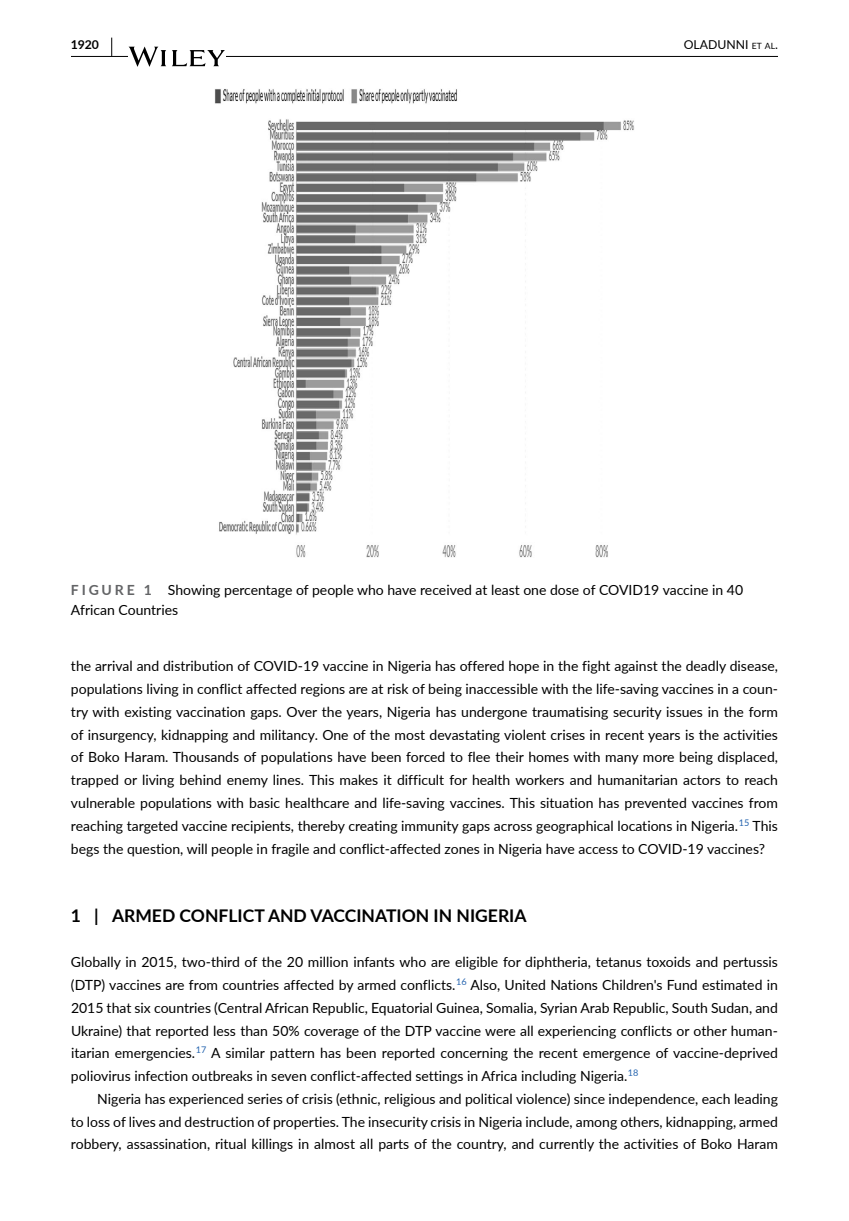
<style>
.page{position:relative;width:849px;height:1221px;background:#fff}
.page>*{position:absolute;margin:0;border:0;box-sizing:border-box;transform-origin:0 0}
.t1{font:700 17.5px "Lato";color:#000}
.t2{font:14px/22.8px "Lato";color:#000;text-align:justify}
.t3{font:12.25px "Lato";color:#000}
.t4{font:700 12.25px "Lato";color:#000}
.s1{font-size:8.58px}
.s2{font-weight:700;color:#636466}
</style>
<div class="page">
<hr style="left:71px;top:56px;width:706px;height:1px;background:#000">
<svg style="left:129px;top:47px;width:96px;height:20px"></svg>
<svg style="left:111px;top:38px;width:1px;height:18px"></svg>
<img style="left:215px;top:89px;width:419px;height:469px">
<p class="t4" style="left:71px;top:36px;width:30px">1920</p>
<p class="t3" style="left:683px;top:36px;width:96px">OLADUNNI <span class="s1">et al</span>.</p>
<p class="t2" style="left:71px;top:580px;width:673px;line-height:19.2px"><span class="s2">F I G U R E 1</span> Showing percentage of people who have received at least one dose of COVID19 vaccine in 40<br>African Countries</p>
<p class="t2" style="left:71px;top:654px;width:708px">the arrival and distribution of COVID-19 vaccine in Nigeria has offered hope in the fight against the deadly disease, populations living in conflict affected regions are at risk of being inaccessible with the life-saving vaccines in a coun&shy;try with existing vaccination gaps. Over the years, Nigeria has undergone traumatising security issues in the form of insurgency, kidnapping and militancy. One of the most devastating violent crises in recent years is the activities of Boko Haram. Thousands of populations have been forced to flee their homes with many more being displaced, trapped or living behind enemy lines. This makes it difficult for health workers and humanitarian actors to reach vulnerable populations with basic healthcare and life-saving vaccines. This situation has prevented vaccines from reaching targeted vaccine recipients, thereby creating immunity gaps across geographical locations in Nigeria. <sup>15</sup> This begs the question, will people in fragile and conflict-affected zones in Nigeria have access to COVID-19 vaccines?</p>
<p class="t1" style="left:71px;top:902px;width:457px">1 | ARMED CONFLICT AND VACCINATION IN NIGERIA</p>
<p class="t2" style="left:71px;top:950px;width:708px">Globally in 2015, two-third of the 20 million infants who are eligible for diphtheria, tetanus toxoids and pertussis (DTP) vaccines are from countries affected by armed conflicts. <sup>16</sup> Also, United Nations Children's Fund estimated in 2015 that six countries (Central African Republic, Equatorial Guinea, Somalia, Syrian Arab Republic, South Sudan, and Ukraine) that reported less than 50% coverage of the DTP vaccine were all experiencing conflicts or other human&shy;itarian emergencies. <sup>17</sup> A similar pattern has been reported concerning the recent emergence of vaccine-deprived poliovirus infection outbreaks in seven conflict-affected settings in Africa including Nigeria. <sup>18</sup></p>
<p class="t2" style="left:71px;top:1086px;width:708px;text-indent:26px">Nigeria has experienced series of crisis (ethnic, religious and political violence) since independence, each leading to loss of lives and destruction of properties. The insecurity crisis in Nigeria include, among others, kidnapping, armed robbery, assassination, ritual killings in almost all parts of the country, and currently the activities of Boko Haram</p>
</div>
